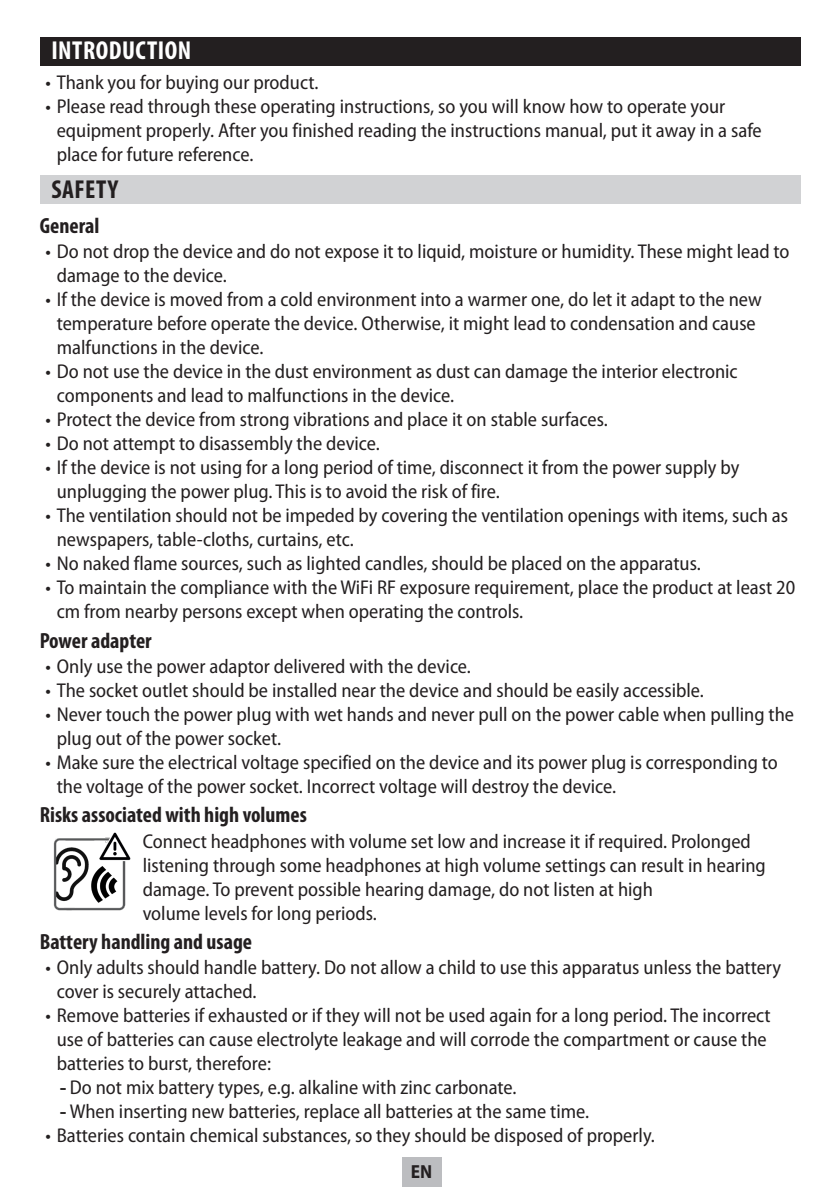
<style>
.page{position:relative;width:840px;height:1191px;background:#fff}
.page>*{position:absolute;margin:0;border:0;box-sizing:border-box;transform-origin:0 0}
.Nadpis{font:700 condensed 26px "Myriad Pro";letter-spacing:.02em;color:#fff}
.Podnadpis{font:700 condensed 26px "Myriad Pro";letter-spacing:.02em;color:#231f20}
.Tučný_text{font:700 condensed 22px "Myriad Pro";color:#231f20}
.Text{font:semi-condensed 20px/24px "Myriad Pro";color:#231f20}
.t1{font:700 semi-condensed 19px "Myriad Pro";color:#231f20}
.s1{font-family:"Arial";font-stretch:normal}
</style>
<div class="page">
<div style="left:401px;top:1157px;width:40px;height:29px;background:#bcbdc0"></div>
<div style="left:40px;top:37px;width:759px;height:29px;background:#231f20"></div>
<div style="left:40px;top:175px;width:759px;height:29px;background:#d1d2d4"></div>
<img style="left:53px;top:832px;width:78px;height:79px">
<p class="Nadpis" style="left:51px;top:34px;width:141px">INTRODUCTION</p>
<p class="Text" style="left:45px;top:70px;width:274px">• Thank you for buying our product.</p>
<p class="Text" style="left:57px;top:94px;width:706px;text-indent:-11px">• Please read through these operating instructions, so you will know how to operate your equipment properly. After you finished reading the instructions manual, put it away in a safe place for future reference.</p>
<p class="Podnadpis" style="left:51px;top:173px;width:68px">SAFETY</p>
<p class="Tučný_text" style="left:40px;top:212px;width:61px">General</p>
<p class="Text" style="left:57px;top:239px;width:734px;text-indent:-11px">• Do not drop the device and do not expose it to liquid, moisture or humidity. These might lead to damage to the device.</p>
<p class="Text" style="left:57px;top:287px;width:706px;text-indent:-11px">• If the device is moved from a cold environment into a warmer one, do let it adapt to the new temperature before operate the device. Otherwise, it might lead to condensation and cause malfunctions in the device.</p>
<p class="Text" style="left:57px;top:359px;width:682px;text-indent:-11px">• Do not use the device in the dust environment as dust can damage the interior electronic components and lead to malfunctions in the device.</p>
<p class="Text" style="left:45px;top:407px;width:563px">• Protect the device from strong vibrations and place it on stable surfaces.</p>
<p class="Text" style="left:45px;top:431px;width:336px">• Do not attempt to disassembly the device.</p>
<p class="Text" style="left:57px;top:455px;width:683px;text-indent:-11px">• If the device is not using for a long period of time, disconnect it from the power supply by unplugging the power plug. This is to avoid the risk of fire.</p>
<p class="Text" style="left:57px;top:503px;width:732px;text-indent:-11px">• The ventilation should not be impeded by covering the ventilation openings with items, such as newspapers, table-cloths, curtains, etc.</p>
<p class="Text" style="left:45px;top:551px;width:656px">• No naked flame sources, such as lighted candles, should be placed on the apparatus.</p>
<p class="Text" style="left:57px;top:575px;width:739px;text-indent:-11px">• To maintain the compliance with the WiFi RF exposure requirement, place the product at least 20 cm from nearby persons except when operating the controls.</p>
<p class="Tučný_text" style="left:40px;top:626px;width:113px">Power adapter</p>
<p class="Text" style="left:45px;top:654px;width:427px">• Only use the power adaptor delivered with the device.</p>
<p class="Text" style="left:45px;top:678px;width:659px">• The socket outlet should be installed near the device and should be easily accessible.</p>
<p class="Text" style="left:57px;top:702px;width:738px;text-indent:-11px">• Never touch the power plug with wet hands and never pull on the power cable when pulling the plug out of the power socket.</p>
<p class="Text" style="left:57px;top:750px;width:722px;text-indent:-11px">• Make sure the electrical voltage specified on the device and its power plug is corresponding to the voltage of the power socket. Incorrect voltage will destroy the device.</p>
<p class="Tučný_text" style="left:40px;top:801px;width:268px">Risks associated with high volumes</p>
<p class="Text" style="left:143px;top:828px;width:624px">Connect headphones with volume set low and increase it if required. Prolonged listening through some headphones at high volume settings can result in hearing damage. To prevent possible hearing damage, do not listen at high<br>volume levels for long periods.</p>
<p class="Tučný_text" style="left:40px;top:927px;width:214px">Battery handling and usage</p>
<p class="Text" style="left:57px;top:955px;width:725px;text-indent:-11px">• Only adults should handle battery. Do not allow a child to use this apparatus unless the battery cover is securely attached.</p>
<p class="Text" style="left:57px;top:1003px;width:715px;text-indent:-11px">• Remove batteries if exhausted or if they will not be used again for a long period. The incorrect use of batteries can cause electrolyte leakage and will corrode the compartment or cause the batteries to burst, therefore:</p>
<p class="Text" style="left:60px;top:1075px;width:458px"><span class="s1">-</span> Do not mix battery types, e.g. alkaline with zinc carbonate.</p>
<p class="Text" style="left:60px;top:1099px;width:530px"><span class="s1">-</span> When inserting new batteries, replace all batteries at the same time.</p>
<p class="Text" style="left:45px;top:1123px;width:610px">• Batteries contain chemical substances, so they should be disposed of properly.</p>
<p class="t1" style="left:410px;top:1159px;width:23px">EN</p>
</div>
